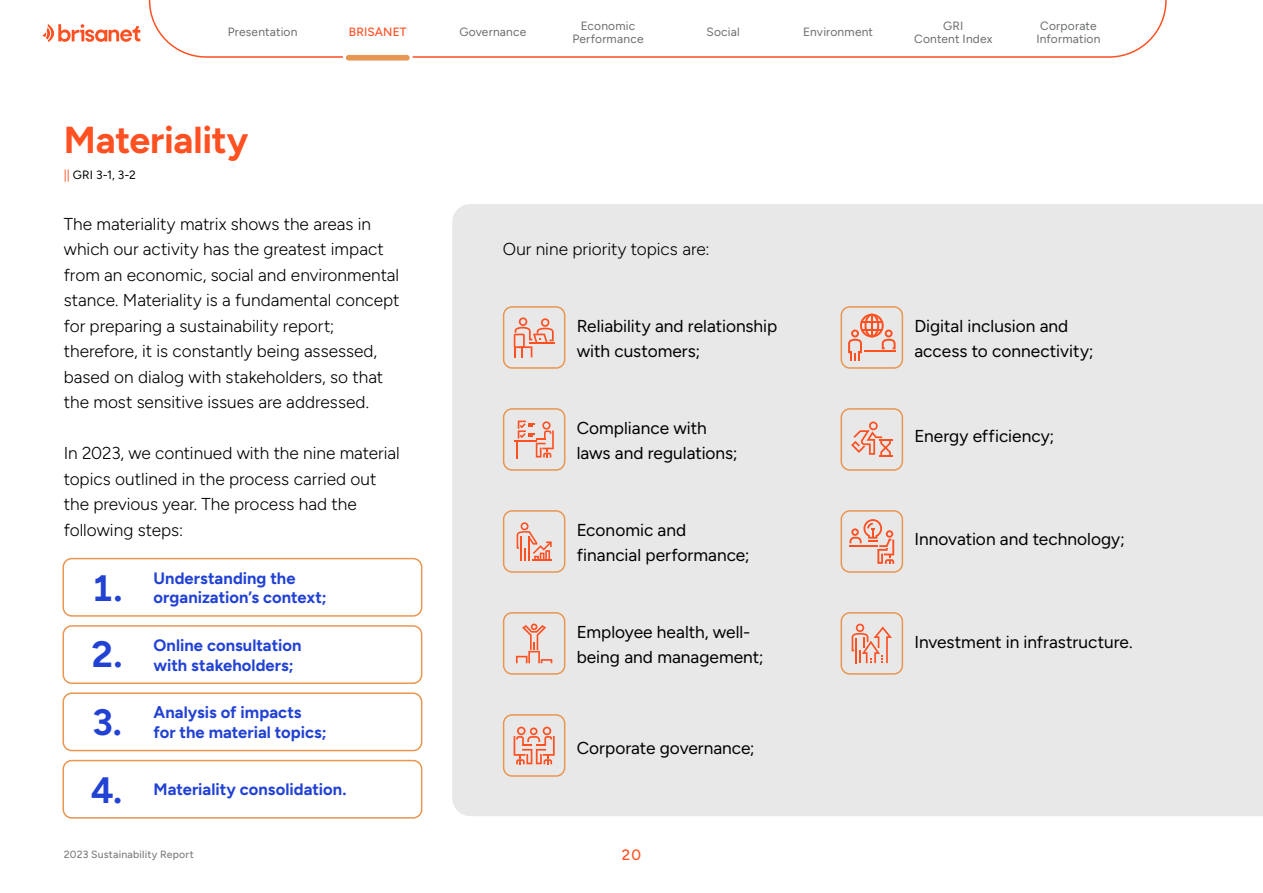
<style>
.page{position:relative;width:1263px;height:893px;background:#fff}
.page>*{position:absolute;margin:0;border:0;box-sizing:border-box;transform-origin:0 0}
._01_titulo_x_1{font:700 37.5px "Figtree";letter-spacing:-.005em;color:#ff5022}
._04_texto_corrido{font:700 36.75px "Figtree";color:#2242d4}
._04_texto_corrido-2{font:300 17.25px/25.5px "Figtree";color:#000}
._04_texto_corrido-3{font:17.25px/25.5px "Figtree";color:#000}
._04_texto_corrido-4{font:700 16.5px "Figtree";letter-spacing:.005em;color:#2242d4}
.t1{font:500 15px "Figtree";color:#ff5022}
.t2{font:12px/13.5px "Figtree";letter-spacing:.015em;color:#6b6e6e;text-align:center}
._04_texto_corrido-5{font:12px "Figtree";color:#000}
.t3{font:500 12px "Figtree";letter-spacing:.01em;color:#ff5022}
.t4{font:500 10.5px "Figtree";letter-spacing:.02em;color:#808080}
.s1{color:#ff5022}
</style>
<div class="page">
<div style="left:452px;top:204px;width:811px;height:612px;background:#e8e8e8"></div>
<div style="left:63px;top:558px;width:359px;height:59px;border:2px solid #e89650;border-radius:9px"></div>
<div style="left:63px;top:692px;width:359px;height:59px;border:2px solid #e89650;border-radius:9px"></div>
<div style="left:63px;top:625px;width:359px;height:59px;border:2px solid #e89650;border-radius:9px"></div>
<div style="left:63px;top:760px;width:359px;height:59px;border:2px solid #e89650;border-radius:9px"></div>
<div style="left:503px;top:306px;width:62px;height:63px;border:2px solid #e89650;border-radius:9px"></div>
<div style="left:503px;top:408px;width:62px;height:63px;border:2px solid #e89650;border-radius:9px"></div>
<div style="left:840px;top:408px;width:63px;height:63px;border:2px solid #e89650;border-radius:9px"></div>
<div style="left:503px;top:510px;width:62px;height:63px;border:2px solid #e89650;border-radius:9px"></div>
<div style="left:840px;top:510px;width:63px;height:63px;border:2px solid #e89650;border-radius:9px"></div>
<div style="left:503px;top:612px;width:62px;height:63px;border:2px solid #e89650;border-radius:9px"></div>
<div style="left:840px;top:612px;width:63px;height:63px;border:2px solid #e89650;border-radius:9px"></div>
<div style="left:503px;top:714px;width:62px;height:63px;border:2px solid #e89650;border-radius:9px"></div>
<svg style="left:514px;top:317px;width:40px;height:40px"></svg>
<hr style="left:514px;top:440px;width:23px;height:2px;background:#ff5022">
<svg style="left:516px;top:421px;width:38px;height:37px"></svg>
<svg style="left:517px;top:522px;width:35px;height:39px"></svg>
<svg style="left:516px;top:624px;width:36px;height:39px"></svg>
<svg style="left:514px;top:727px;width:41px;height:37px"></svg>
<div style="left:840px;top:306px;width:63px;height:63px;border:2px solid #e89650;border-radius:9px"></div>
<svg style="left:848px;top:314px;width:47px;height:47px"></svg>
<svg style="left:851px;top:421px;width:41px;height:36px"></svg>
<svg style="left:849px;top:519px;width:45px;height:45px"></svg>
<svg style="left:852px;top:624px;width:40px;height:39px"></svg>
<svg style="left:149px;top:0;width:1018px;height:58px"></svg>
<svg style="left:42px;top:24px;width:98px;height:18px"></svg>
<svg style="left:341px;top:50px;width:73px;height:11px"></svg>
<p class="t2" style="left:228px;top:25px;width:71px">Presentation</p>
<p class="t3" style="left:349px;top:25px;width:59px">BRISANET</p>
<p class="t2" style="left:459px;top:25px;width:69px">Governance</p>
<p class="t2" style="left:572px;top:19px;width:73px">Economic<br>Performance</p>
<p class="t2" style="left:706px;top:25px;width:35px">Social</p>
<p class="t2" style="left:803px;top:25px;width:71px">Environment</p>
<p class="t2" style="left:914px;top:19px;width:80px">GRI<br>Content Index</p>
<p class="t2" style="left:1036px;top:19px;width:66px">Corporate<br>Information</p>
<p class="_01_titulo_x_1" style="left:64px;top:117px;width:186px">Materiality</p>
<p class="_04_texto_corrido-5" style="left:64px;top:168px;width:74px"><span class="s1">||</span> GRI 3-1, 3-2</p>
<p class="_04_texto_corrido-2" style="left:64px;top:211px;width:337px">The materiality matrix shows the areas in which our activity has the greatest impact from an economic, social and environmental stance. Materiality is a fundamental concept for preparing a sustainability report; therefore, it is constantly being assessed, based on dialog with stakeholders, so that the most sensitive issues are addressed.</p>
<p class="_04_texto_corrido-2" style="left:64px;top:440px;width:337px">In 2023, we continued with the nine material topics outlined in the process carried out the previous year. The process had the following steps:</p>
<p class="_04_texto_corrido-4" style="left:153px;top:568px;width:144px">Understanding the</p>
<p class="_04_texto_corrido" style="left:91px;top:566px;width:33px">1.</p>
<p class="_04_texto_corrido-4" style="left:153px;top:588px;width:175px">organization’s context;</p>
<p class="_04_texto_corrido" style="left:91px;top:632px;width:34px">2.</p>
<p class="_04_texto_corrido" style="left:91px;top:700px;width:32px">3.</p>
<p class="_04_texto_corrido-4" style="left:153px;top:635px;width:149px">Online consultation</p>
<p class="_04_texto_corrido-4" style="left:153px;top:655px;width:142px">with stakeholders;</p>
<p class="_04_texto_corrido-4" style="left:153px;top:703px;width:150px">Analysis of impacts</p>
<p class="_04_texto_corrido-4" style="left:153px;top:722px;width:175px">for the material topics;</p>
<p class="_04_texto_corrido" style="left:91px;top:768px;width:33px">4.</p>
<p class="_04_texto_corrido-4" style="left:153px;top:779px;width:195px">Materiality consolidation.</p>
<p class="_04_texto_corrido-2" style="left:503px;top:236px;width:208px">Our nine priority topics are:</p>
<p class="_04_texto_corrido-3" style="left:577px;top:313px;width:202px">Reliability and relationship with customers;</p>
<p class="_04_texto_corrido-3" style="left:914px;top:313px;width:181px">Digital inclusion and access to connectivity;</p>
<p class="_04_texto_corrido-3" style="left:577px;top:415px;width:162px">Compliance with laws and regulations;</p>
<p class="_04_texto_corrido-3" style="left:914px;top:423px;width:141px">Energy efficiency;</p>
<p class="_04_texto_corrido-3" style="left:577px;top:517px;width:174px">Economic and financial performance;</p>
<p class="_04_texto_corrido-3" style="left:914px;top:526px;width:212px">Innovation and technology;</p>
<p class="_04_texto_corrido-3" style="left:577px;top:619px;width:189px">Employee health, well&shy;being and management;</p>
<p class="_04_texto_corrido-3" style="left:914px;top:629px;width:220px">Investment in infrastructure.</p>
<p class="_04_texto_corrido-3" style="left:577px;top:735px;width:179px">Corporate governance;</p>
<p class="t4" style="left:64px;top:849px;width:131px">2023 Sustainability Report</p>
<p class="t1" style="left:622px;top:846px;width:21px">20</p>
</div>
